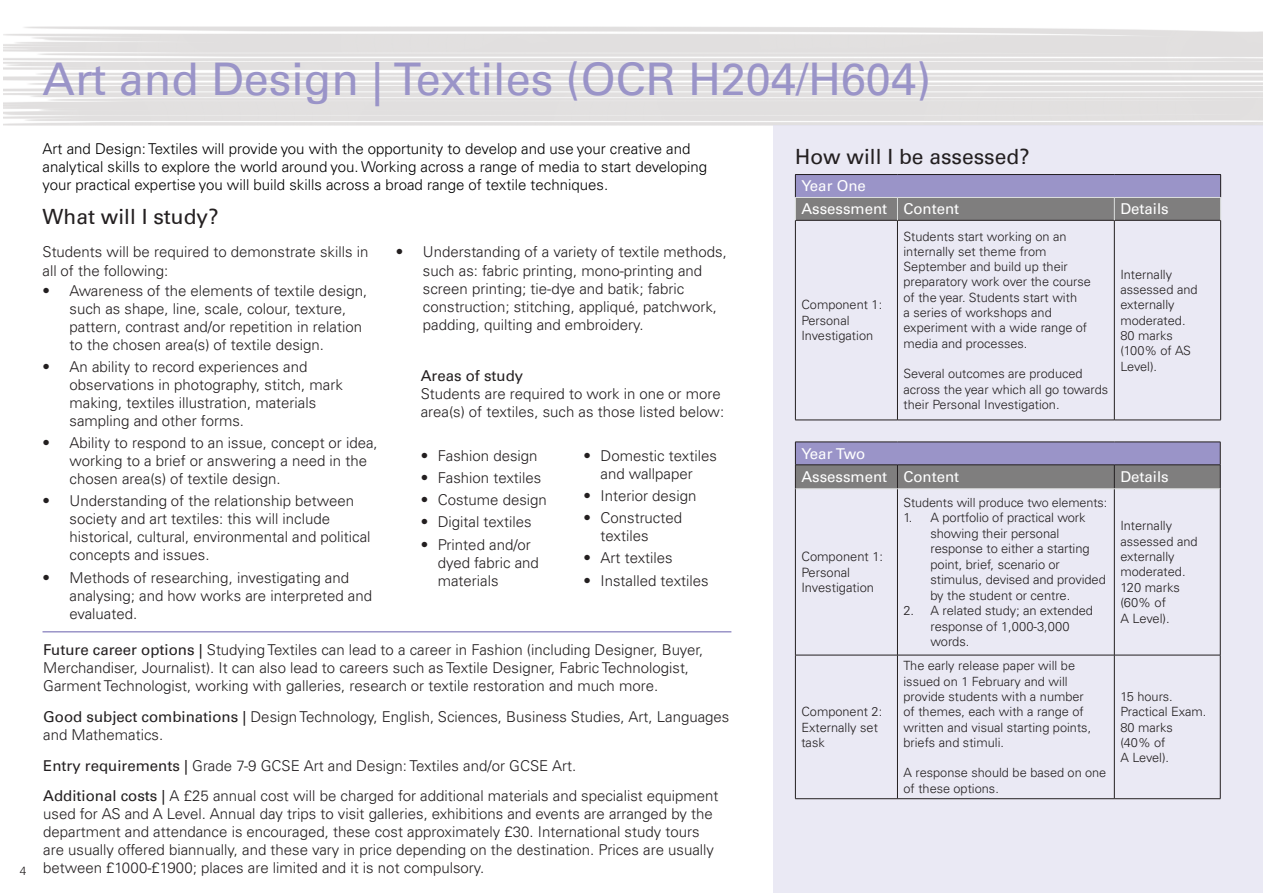
<style>
.page{position:relative;width:1263px;height:893px;background:#fff}
.page>*{position:absolute;margin:0;border:0;box-sizing:border-box;transform-origin:0 0}
.t1{font:45px "Univers LT Pro 55 Roman";color:#9a94c8}
.t2{font:21px "Univers LT Pro 55 Roman";color:#231f20}
.t3{font:300 15px/18px "Univers LT Pro 45";color:#231f20}
.t4{font:300 15px/18px "Univers LT Pro 45";color:#000}
.t5{font:15px "Univers LT Pro 55 Roman";color:#fff}
.t6{font:15px "Univers LT Pro 55 Roman";color:#231f20}
.t7{font:300 12.9px/15.5px "Univers LT Pro 45";letter-spacing:-.005em;color:#231f20}
.t8{font:300 12.75px/15.3px "Univers LT Pro 45";color:#231f20}
.t9{font:300 12.75px/15.3px "Univers LT Pro 45";letter-spacing:-.02em;color:#231f20}
.t10{font:300 12.6px "Univers LT Pro 45";letter-spacing:-.005em;color:#231f20}
.t11{font:300 12px "Univers LT Pro 45";color:#231f20}
.s1{font-family:"Univers LT Pro 55 Roman";font-weight:400}
</style>
<div class="page">
<div style="left:774px;top:125px;width:489px;height:768px;background:#eae9f4"></div>
<hr style="left:43px;top:631px;width:688px;height:1px;background:#9a94c8">
<hr style="left:795px;top:174px;width:102px;height:1px;background:#231f20">
<hr style="left:897px;top:174px;width:217px;height:1px;background:#231f20">
<hr style="left:1114px;top:174px;width:107px;height:1px;background:#231f20">
<hr style="left:795px;top:220px;width:102px;height:1px;background:#231f20">
<hr style="left:795px;top:220px;width:1px;height:200px;background:#231f20">
<hr style="left:897px;top:220px;width:217px;height:1px;background:#231f20">
<hr style="left:897px;top:220px;width:1px;height:200px;background:#231f20">
<hr style="left:1114px;top:220px;width:107px;height:1px;background:#231f20">
<hr style="left:1114px;top:220px;width:1px;height:200px;background:#231f20">
<hr style="left:1220px;top:220px;width:1px;height:200px;background:#231f20">
<hr style="left:795px;top:420px;width:102px;height:1px;background:#231f20">
<hr style="left:897px;top:420px;width:217px;height:1px;background:#231f20">
<hr style="left:1114px;top:420px;width:107px;height:1px;background:#231f20">
<svg style="left:795px;top:175px;width:426px;height:45px;background:#8e8aa3"></svg>
<svg style="left:795px;top:442px;width:426px;height:47px;background:#88849d"></svg>
<hr style="left:795px;top:489px;width:1px;height:166px;background:#231f20">
<hr style="left:897px;top:489px;width:1px;height:166px;background:#231f20">
<hr style="left:1114px;top:489px;width:1px;height:166px;background:#231f20">
<hr style="left:1220px;top:489px;width:1px;height:166px;background:#231f20">
<hr style="left:795px;top:655px;width:102px;height:1px;background:#231f20">
<hr style="left:795px;top:655px;width:1px;height:143px;background:#231f20">
<hr style="left:897px;top:655px;width:217px;height:1px;background:#231f20">
<hr style="left:897px;top:655px;width:1px;height:143px;background:#231f20">
<hr style="left:1114px;top:655px;width:106px;height:1px;background:#231f20">
<hr style="left:1114px;top:655px;width:1px;height:143px;background:#231f20">
<hr style="left:1220px;top:655px;width:1px;height:143px;background:#231f20">
<hr style="left:795px;top:798px;width:102px;height:1px;background:#231f20">
<hr style="left:897px;top:798px;width:217px;height:1px;background:#231f20">
<hr style="left:1114px;top:798px;width:106px;height:1px;background:#231f20">
<hr style="left:795px;top:488px;width:102px;height:1px;background:#dddfde">
<hr style="left:897px;top:488px;width:217px;height:1px;background:#dddfde">
<hr style="left:1114px;top:488px;width:106px;height:1px;background:#dddfde">
<p class="t11" style="left:20px;top:863px;width:8px">4</p>
<p class="t1" style="left:43px;top:48px;width:890px">Art and Design | Textiles (OCR H204/H604)</p>
<p class="t4" style="left:43px;top:140px;width:666px">Art and Design: Textiles will provide you with the opportunity to develop and use your creative and analytical skills to explore the world around you. Working across a range of media to start developing your practical expertise you will build skills across a broad range of textile techniques.</p>
<p class="t2" style="left:795px;top:142px;width:236px">How will I be assessed?</p>
<p class="t5" style="left:801px;top:176px;width:66px">Year One</p>
<p class="t5" style="left:801px;top:199px;width:87px">Assessment</p>
<p class="t5" style="left:903px;top:199px;width:57px">Content</p>
<p class="t5" style="left:1120px;top:199px;width:50px">Details</p>
<p class="t2" style="left:43px;top:202px;width:178px">What will I study?</p>
<p class="t3" style="left:43px;top:243px;width:327px">Students will be required to demonstrate skills in all of the following:</p>
<p class="t3" style="left:70px;top:281px;width:299px;text-indent:-27px">• Awareness of the elements of textile design, such as shape, line, scale, colour, texture, pattern, contrast and/or repetition in relation to the chosen area(s) of textile design.</p>
<p class="t3" style="left:70px;top:357px;width:275px;text-indent:-27px">• An ability to record experiences and observations in photography, stitch, mark making, textiles illustration, materials sampling and other forms.</p>
<p class="t3" style="left:70px;top:433px;width:310px;text-indent:-27px">• Ability to respond to an issue, concept or idea, working to a brief or answering a need in the chosen area(s) of textile design.</p>
<p class="t3" style="left:70px;top:492px;width:303px;text-indent:-27px">• Understanding of the relationship between society and art textiles: this will include historical, cultural, environmental and political concepts and issues.</p>
<p class="t3" style="left:70px;top:568px;width:304px;text-indent:-27px">• Methods of researching, investigating and analysing; and how works are interpreted and evaluated.</p>
<p class="t8" style="left:903px;top:228px;width:189px">Students start working on an internally set theme from<br>September and build up their preparatory work over the course of the year. Students start with<br>a series of workshops and experiment with a wide range of media and processes.</p>
<p class="t8" style="left:903px;top:366px;width:206px">Several outcomes are produced across the year which all go towards their Personal Investigation.</p>
<p class="t3" style="left:423px;top:243px;width:305px;text-indent:-27px">• Understanding of a variety of textile methods, such as: fabric printing, mono-printing and screen printing; tie-dye and batik; fabric construction; stitching, appliqué, patchwork, padding, quilting and embroidery.</p>
<p class="t8" style="left:1120px;top:266px;width:79px">Internally assessed and externally moderated.<br>80 marks</p>
<p class="t9" style="left:1120px;top:343px;width:72px">(100% of AS<br>Level).</p>
<p class="t8" style="left:801px;top:297px;width:82px">Component 1:</p>
<p class="t8" style="left:801px;top:312px;width:73px">Personal<br>Investigation</p>
<p class="t6" style="left:421px;top:365px;width:104px">Areas of study</p>
<p class="t3" style="left:421px;top:384px;width:301px">Students are required to work in one or more</p>
<p class="t3" style="left:421px;top:402px;width:305px">area(s) of textiles, such as those listed below:</p>
<p class="t5" style="left:801px;top:443px;width:65px">Year Two</p>
<p class="t5" style="left:801px;top:466px;width:87px">Assessment</p>
<p class="t5" style="left:903px;top:466px;width:57px">Content</p>
<p class="t5" style="left:1120px;top:466px;width:50px">Details</p>
<p class="t3" style="left:421px;top:446px;width:118px">• Fashion design</p>
<p class="t3" style="left:421px;top:468px;width:122px">• Fashion textiles</p>
<p class="t3" style="left:421px;top:490px;width:128px">• Costume design</p>
<p class="t3" style="left:421px;top:513px;width:112px">• Digital textiles</p>
<p class="t3" style="left:438px;top:535px;width:103px;text-indent:-17px">• Printed and/or dyed fabric and materials</p>
<p class="t3" style="left:584px;top:446px;width:135px;text-align:center">• Domestic textiles and wallpaper</p>
<p class="t3" style="left:584px;top:486px;width:114px">• Interior design</p>
<p class="t3" style="left:601px;top:508px;width:83px;text-indent:-17px">• Constructed textiles</p>
<p class="t3" style="left:584px;top:549px;width:91px">• Art textiles</p>
<p class="t3" style="left:584px;top:571px;width:127px">• Installed textiles</p>
<p class="t10" style="left:903px;top:494px;width:205px">Students will produce two elements:</p>
<p class="t7" style="left:930px;top:510px;width:177px;text-indent:-27px">1. A portfolio of practical work showing their personal response to either a starting point, brief, scenario or stimulus, devised and provided by the student or centre.</p>
<p class="t7" style="left:930px;top:603px;width:164px;text-indent:-27px">2. A related study; an extended response of 1,000-3,000 words.</p>
<p class="t8" style="left:1120px;top:518px;width:79px">Internally assessed and externally moderated.</p>
<p class="t7" style="left:1120px;top:579px;width:61px">120 marks (60% of<br>A Level).</p>
<p class="t7" style="left:801px;top:548px;width:83px">Component 1:</p>
<p class="t7" style="left:801px;top:564px;width:74px">Personal<br>Investigation</p>
<p class="t3" style="left:43px;top:640px;width:662px"><span class="s1">Future career options |</span> Studying Textiles can lead to a career in Fashion (including Designer, Buyer,<br>Merchandiser, Journalist). It can also lead to careers such as Textile Designer, Fabric Technologist,<br>Garment Technologist, working with galleries, research or textile restoration and much more.</p>
<p class="t3" style="left:43px;top:707px;width:688px"><span class="s1">Good subject combinations |</span> Design Technology, English, Sciences, Business Studies, Art, Languages and Mathematics.</p>
<p class="t3" style="left:43px;top:756px;width:535px"><span class="s1">Entry requirements |</span> Grade 7-9 GCSE Art and Design: Textiles and/or GCSE Art.</p>
<p class="t3" style="left:43px;top:787px;width:677px"><span class="s1">Additional costs |</span> A £25 annual cost will be charged for additional materials and specialist equipment used for AS and A Level. Annual day trips to visit galleries, exhibitions and events are arranged by the department and attendance is encouraged, these cost approximately £30. International study tours are usually offered biannually, and these vary in price depending on the destination. Prices are usually between £1000-£1900; places are limited and it is not compulsory.</p>
<p class="t8" style="left:903px;top:658px;width:189px">The early release paper will be issued on 1 February and will provide students with a number of themes, each with a range of written and visual starting points, briefs and stimuli.</p>
<p class="t8" style="left:903px;top:765px;width:204px">A response should be based on one of these options.</p>
<p class="t8" style="left:1120px;top:688px;width:88px">15 hours.<br>Practical Exam.</p>
<p class="t8" style="left:1120px;top:719px;width:54px">80 marks</p>
<p class="t8" style="left:1120px;top:734px;width:50px">(40% of<br>A Level).</p>
<p class="t8" style="left:801px;top:704px;width:82px">Component 2:</p>
<p class="t8" style="left:801px;top:719px;width:78px">Externally set task</p>
</div>
